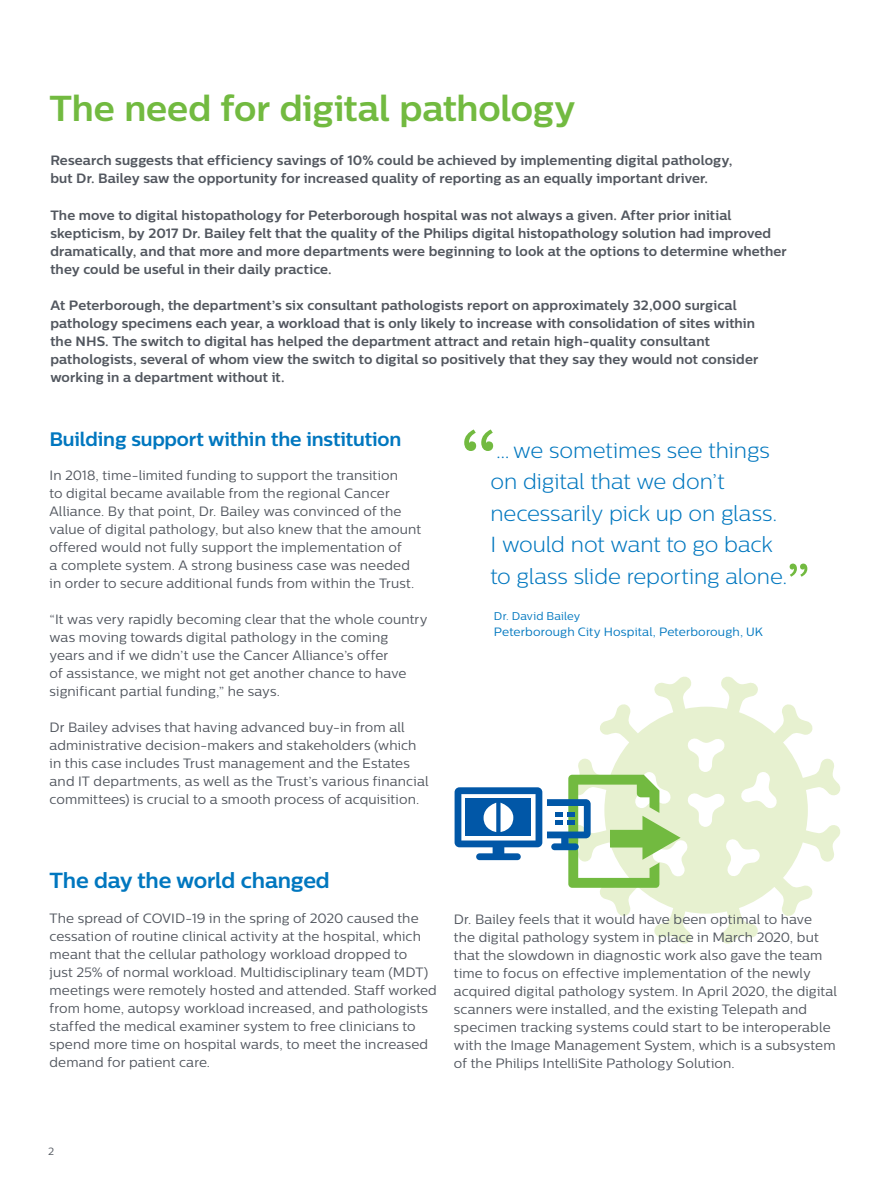
<style>
.page{position:relative;width:893px;height:1189px;background:#fff}
.page>*{position:absolute;margin:0;border:0;box-sizing:border-box;transform-origin:0 0}
.t1{font:500 93px "Centrale Sans";color:#72ba40}
.t2{font:500 57px "Centrale Sans";color:#72ba40}
.t3{font:700 36px "Centrale Sans";letter-spacing:-.005em;color:#72ba40}
.t4{font:300 21.75px/31.5px "Centrale Sans";letter-spacing:-.005em;color:#0077bf}
.t5{font:700 21.75px "Centrale Sans";letter-spacing:-.01em;color:#0077bf}
.t6{font:700 19.5px "Centrale Sans";letter-spacing:-.01em;color:#0077bf}
.t7{font:13.5px/18px "Centrale Sans";letter-spacing:.01em;color:#52575f}
.t8{font:700 13.5px/18px "Centrale Sans";letter-spacing:.01em;color:#52575f}
.t9{font:12px "Centrale Sans";letter-spacing:.015em;color:#0077bf}
.t10{font:11.25px "Centrale Sans";letter-spacing:.015em;color:#0077bf}
.t11{font:10.5px "Centrale Sans";color:#52575f}
</style>
<div class="page">
<svg style="left:571px;top:676px;width:270px;height:268px"></svg>
<svg style="left:455px;top:774px;width:226px;height:113px"></svg>
<h3 class="t3" style="left:50px;top:86px;width:528px">The need for digital pathology</h3>
<p class="t8" style="left:50px;top:151px;width:684px">Research suggests that efficiency savings of 10% could be achieved by implementing digital pathology, but Dr. Bailey saw the opportunity for increased quality of reporting as an equally important driver.</p>
<p class="t8" style="left:50px;top:205px;width:738px">The move to digital histopathology for Peterborough hospital was not always a given. After prior initial skepticism, by 2017 Dr. Bailey felt that the quality of the Philips digital histopathology solution had improved dramatically, and that more and more departments were beginning to look at the options to determine whether they could be useful in their daily practice.</p>
<p class="t8" style="left:50px;top:295px;width:709px">At Peterborough, the department’s six consultant pathologists report on approximately 32,000 surgical pathology specimens each year, a workload that is only likely to increase with consolidation of sites within the NHS. The switch to digital has helped the department attract and retain high-quality consultant pathologists, several of whom view the switch to digital so positively that they say they would not consider working in a department without it.</p>
<h3 class="t6" style="left:50px;top:426px;width:353px">Building support within the institution</h3>
<p class="t7" style="left:50px;top:466px;width:373px">In 2018, time-limited funding to support the transition<br>to digital became available from the regional Cancer Alliance. By that point, Dr. Bailey was convinced of the value of digital pathology, but also knew that the amount offered would not fully support the implementation of<br>a complete system. A strong business case was needed in order to secure additional funds from within the Trust.</p>
<p class="t7" style="left:50px;top:610px;width:379px">“It was very rapidly becoming clear that the whole country was moving towards digital pathology in the coming<br>years and if we didn’t use the Cancer Alliance’s offer<br>of assistance, we might not get another chance to have significant partial funding,” he says.</p>
<p class="t7" style="left:50px;top:718px;width:381px">Dr Bailey advises that having advanced buy-in from all administrative decision-makers and stakeholders (which in this case includes Trust management and the Estates and IT departments, as well as the Trust’s various financial committees) is crucial to a smooth process of acquisition.</p>
<h1 class="t1" style="left:458px;top:406px;width:43px">“</h1>
<h3 class="t4" style="left:490px;top:434px;width:298px">... we sometimes see things on digital that we don’t necessarily pick up on glass.<br>I would not want to go back to glass slide reporting alone.</h3>
<h2 class="t2" style="left:786px;top:549px;width:27px">”</h2>
<p class="t10" style="left:494px;top:609px;width:88px">Dr. David Bailey</p>
<p class="t9" style="left:494px;top:625px;width:271px">Peterborough City Hospital, Peterborough, UK</p>
<h3 class="t5" style="left:50px;top:867px;width:282px">The day the world changed</h3>
<p class="t7" style="left:50px;top:908px;width:389px">The spread of COVID-19 in the spring of 2020 caused the cessation of routine clinical activity at the hospital, which meant that the cellular pathology workload dropped to<br>just 25% of normal workload. Multidisciplinary team (MDT) meetings were remotely hosted and attended. Staff worked from home, autopsy workload increased, and pathologists staffed the medical examiner system to free clinicians to spend more time on hospital wards, to meet the increased demand for patient care.</p>
<p class="t7" style="left:454px;top:909px;width:385px">Dr. Bailey feels that it would have been optimal to have<br>the digital pathology system in place in March 2020, but that the slowdown in diagnostic work also gave the team time to focus on effective implementation of the newly acquired digital pathology system. In April 2020, the digital scanners were installed, and the existing Telepath and specimen tracking systems could start to be interoperable with the Image Management System, which is a subsystem of the Philips IntelliSite Pathology Solution.</p>
<p class="t11" style="left:48px;top:1144px;width:7px">2</p>
</div>
